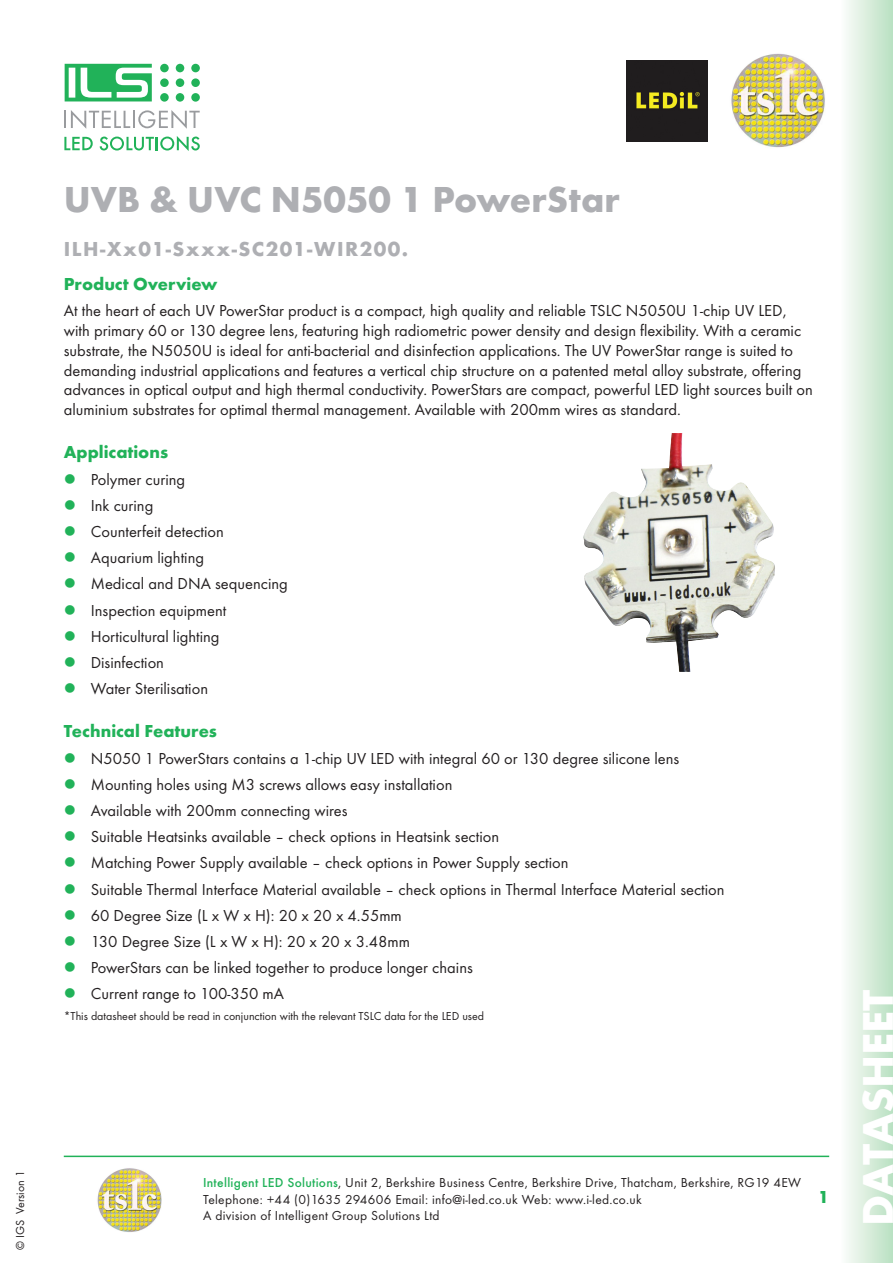
<style>
.page{position:relative;width:893px;height:1263px;background:#fff}
.page>*{position:absolute;margin:0;border:0;box-sizing:border-box;transform-origin:0 0}
.t1{font:700 45px "Futura T";color:#fff}
.t2{font:700 37.5px "Futura T";color:#aeafb3}
.t3{font:700 21px "Futura T";letter-spacing:.07em;color:#aeafb3}
.Bodytext{font:700 18px "Futura T";color:#21b259}
.Bodytext-2{font:16.5px/19.8px "Futura T";color:#231f20}
.t4{font:13.5px/16.2px "Futura T";letter-spacing:.02em;color:#231f20}
.footnotes{font:12px "Futura T";color:#231f20}
.s1{font-weight:500;color:#21b259}
</style>
<div class="page">
<div style="left:840px;top:0;width:53px;height:1263px;background:linear-gradient(to right,#fdfdfc,#b9e0c1)"></div>
<svg style="left:64px;top:110px;width:136px;height:19px"></svg>
<div style="left:160px;top:64px;width:9px;height:8px;background:#21b259;border-radius:50%"></div>
<div style="left:176px;top:64px;width:8px;height:8px;background:#21b259;border-radius:50%"></div>
<div style="left:191px;top:64px;width:9px;height:8px;background:#21b259;border-radius:50%"></div>
<div style="left:160px;top:78px;width:9px;height:9px;background:#21b259;border-radius:50%"></div>
<div style="left:176px;top:78px;width:8px;height:9px;background:#21b259;border-radius:50%"></div>
<div style="left:191px;top:78px;width:9px;height:9px;background:#21b259;border-radius:50%"></div>
<div style="left:160px;top:93px;width:9px;height:9px;background:#21b259;border-radius:50%"></div>
<div style="left:176px;top:93px;width:8px;height:9px;background:#21b259;border-radius:50%"></div>
<div style="left:191px;top:93px;width:9px;height:9px;background:#21b259;border-radius:50%"></div>
<svg style="left:65px;top:64px;width:87px;height:37px"></svg>
<svg style="left:64px;top:137px;width:29px;height:13px"></svg>
<svg style="left:100px;top:136px;width:100px;height:15px"></svg>
<hr style="left:64px;top:1155px;width:765px;height:2px;background:#21b259">
<img style="left:97px;top:1168px;width:65px;height:64px">
<img style="left:583px;top:433px;width:192px;height:239px">
<img style="left:731px;top:53px;width:94px;height:95px">
<img style="left:627px;top:61px;width:81px;height:81px">
<p class="footnotes" style="left:13px;top:1250px;width:81px;rotate:-90deg">© IGS Version 1</p>
<p class="t2" style="left:64px;top:178px;width:558px">UVB &amp; UVC N5050 1 PowerStar</p>
<p class="t3" style="left:64px;top:236px;width:346px">ILH-Xx01-Sxxx-SC201-WIR200.</p>
<p class="Bodytext" style="left:64px;top:273px;width:155px">Product Overview</p>
<p class="Bodytext-2" style="left:64px;top:301px;width:750px">At the heart of each UV PowerStar product is a compact, high quality and reliable TSLC N5050U 1-chip UV LED, with primary 60 or 130 degree lens, featuring high radiometric power density and design flexibility. With a ceramic substrate, the N5050U is ideal for anti-bacterial and disinfection applications. The UV PowerStar range is suited to demanding industrial applications and features a vertical chip structure on a patented metal alloy substrate, offering advances in optical output and high thermal conductivity. PowerStars are compact, powerful LED light sources built on aluminium substrates for optimal thermal management. Available with 200mm wires as standard.</p>
<p class="Bodytext" style="left:64px;top:442px;width:106px">Applications</p>
<p class="Bodytext-2" style="left:91px;top:469px;width:96px">Polymer curing</p>
<p class="Bodytext-2" style="left:91px;top:495px;width:64px">Ink curing</p>
<p class="Bodytext-2" style="left:91px;top:521px;width:135px">Counterfeit detection</p>
<p class="Bodytext-2" style="left:91px;top:548px;width:115px">Aquarium lighting</p>
<p class="Bodytext-2" style="left:91px;top:574px;width:199px">Medical and DNA sequencing</p>
<p class="Bodytext-2" style="left:91px;top:600px;width:137px">Inspection equipment</p>
<p class="Bodytext-2" style="left:91px;top:626px;width:130px">Horticultural lighting</p>
<p class="Bodytext-2" style="left:91px;top:652px;width:75px">Disinfection</p>
<p class="Bodytext-2" style="left:91px;top:678px;width:119px">Water Sterilisation</p>
<p class="Bodytext" style="left:64px;top:721px;width:155px">Technical Features</p>
<p class="Bodytext-2" style="left:91px;top:748px;width:590px">N5050 1 PowerStars contains a 1-chip UV LED with integral 60 or 130 degree silicone lens</p>
<p class="Bodytext-2" style="left:91px;top:774px;width:363px">Mounting holes using M3 screws allows easy installation</p>
<p class="Bodytext-2" style="left:91px;top:800px;width:258px">Available with 200mm connecting wires</p>
<p class="Bodytext-2" style="left:91px;top:827px;width:410px">Suitable Heatsinks available – check options in Heatsink section</p>
<p class="Bodytext-2" style="left:91px;top:853px;width:479px">Matching Power Supply available – check options in Power Supply section</p>
<p class="Bodytext-2" style="left:91px;top:879px;width:635px">Suitable Thermal Interface Material available – check options in Thermal Interface Material section</p>
<p class="Bodytext-2" style="left:91px;top:905px;width:313px">60 Degree Size (L x W x H): 20 x 20 x 4.55mm</p>
<p class="Bodytext-2" style="left:91px;top:931px;width:321px">130 Degree Size (L x W x H): 20 x 20 x 3.48mm</p>
<p class="Bodytext-2" style="left:91px;top:957px;width:384px">PowerStars can be linked together to produce longer chains</p>
<p class="Bodytext-2" style="left:91px;top:984px;width:195px">Current range to 100-350 mA</p>
<p class="footnotes" style="left:64px;top:1009px;width:422px">*This datasheet should be read in conjunction with the relevant TSLC data for the LED used</p>
<p class="t4" style="left:203px;top:1175px;width:599px"><span class="s1">Intelligent LED Solutions</span>, Unit 2, Berkshire Business Centre, Berkshire Drive, Thatcham, Berkshire, RG19 4EW<br>Telephone: +44 (0)1635 294606 Email: info@i-led.co.uk Web: www.i-led.co.uk<br>A division of Intelligent Group Solutions Ltd</p>
<p class="Bodytext" style="left:818px;top:1186px;width:12px">1</p>
<h1 class="t1" style="left:851px;top:1226px;width:238px;rotate:-90deg">DATASHEET</h1>
</div>
